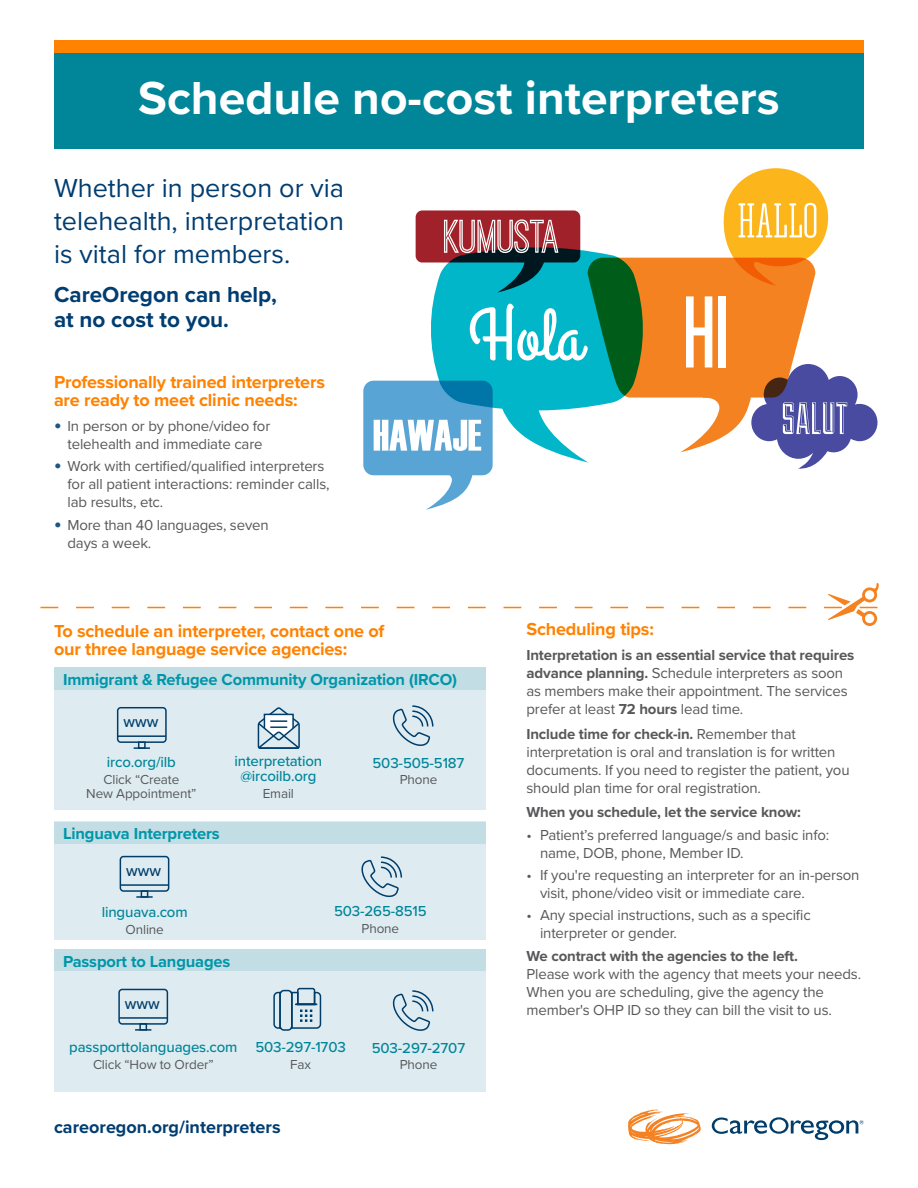
<style>
.page{position:relative;width:918px;height:1188px;background:#fff}
.page>*{position:absolute;margin:0;border:0;box-sizing:border-box;transform-origin:0 0}
.page_head_1{font:700 48px "Proxima Nova";color:#fff}
.intro_text{font:27px/33px "Proxima Nova";color:#003d71;text-align:justify}
.intro_text-bold{font:700 22.5px/25.5px "Proxima Nova";color:#003d71}
.subhead{font:700 18px/18px "Proxima Nova";letter-spacing:-.01em;color:#ff8200}
.t1{font:700 18px "Proxima Nova";color:#003d71}
.blue_subhead_2{font:700 16.5px "Proxima Nova";letter-spacing:-.01em;color:#0096a9}
.t2{font:500 16.35px "Proxima Nova";color:#003d6a;scale:.96 1}
.text{font:15px/18px "Proxima Nova";letter-spacing:-.01em;color:#57585a}
.bullet{font:15px/18px "Proxima Nova";letter-spacing:-.01em;color:#57585a}
.icon_text{font:500 15px/15px "Proxima Nova";letter-spacing:-.01em;color:#008599;text-align:center}
.text-2{font:700 15px "Proxima Nova";letter-spacing:-.01em;color:#57585a}
.icon_text2{font:13.5px/13.5px "Proxima Nova";letter-spacing:-.01em;color:#57585a;text-align:center}
.s1{font-weight:700;font-size:21px;color:#1f5581}
.s2{font-weight:700}
</style>
<div class="page">
<div style="left:54px;top:53px;width:810px;height:95px;background:#008599"></div>
<div style="left:54px;top:40px;width:810px;height:13px;background:#ff8200"></div>
<svg style="left:628px;top:1109px;width:73px;height:35px"></svg>
<svg style="left:712px;top:1117px;width:152px;height:23px"></svg>
<svg style="left:431px;top:247px;width:212px;height:216px;fill:#00b6c8"></svg>
<svg style="left:588px;top:258px;width:225px;height:194px;fill:#f58220"></svg>
<svg style="left:470px;top:304px;width:118px;height:57px"></svg>
<svg style="left:686px;top:296px;width:26px;height:72px"></svg>
<div style="left:718px;top:296px;width:8px;height:72px;background:#fff"></div>
<svg style="left:416px;top:210px;width:164px;height:83px;background:#6b6c76"></svg>
<svg style="left:724px;top:168px;width:104px;height:118px"></svg>
<svg style="left:751px;top:364px;width:127px;height:105px"></svg>
<svg style="left:363px;top:381px;width:130px;height:129px"></svg>
<div style="left:54px;top:822px;width:432px;height:118px;background:#deecf1"></div>
<div style="left:54px;top:822px;width:432px;height:21px;background:#c2dde4"></div>
<div style="left:141px;top:890px;width:7px;height:8px;border:2px solid #003d6a"></div>
<svg style="left:136px;top:896px;width:17px;height:2px"></svg>
<div style="left:120px;top:856px;width:49px;height:36px;border:2px solid #003d6a;border-radius:3px"></div>
<hr style="left:120px;top:884px;width:49px;height:2px;background:#003d6a">
<svg style="left:361px;top:856px;width:41px;height:42px"></svg>
<div style="left:54px;top:668px;width:432px;height:141px;background:#deecf1"></div>
<div style="left:54px;top:668px;width:432px;height:22px;background:#c2dde4"></div>
<div style="left:138px;top:741px;width:8px;height:8px;border:2px solid #003d6a"></div>
<svg style="left:134px;top:747px;width:16px;height:2px"></svg>
<div style="left:117px;top:707px;width:50px;height:36px;border:2px solid #003d6a;border-radius:3px"></div>
<hr style="left:118px;top:735px;width:48px;height:2px;background:#003d6a">
<svg style="left:392px;top:705px;width:42px;height:41px"></svg>
<svg style="left:257px;top:707px;width:43px;height:42px"></svg>
<div style="left:54px;top:950px;width:432px;height:142px;background:#deecf1"></div>
<div style="left:54px;top:950px;width:432px;height:21px;background:#c2dde4"></div>
<div style="left:139px;top:1023px;width:8px;height:8px;border:2px solid #003d6a"></div>
<svg style="left:135px;top:1029px;width:16px;height:2px"></svg>
<div style="left:118px;top:989px;width:50px;height:36px;border:2px solid #003d6a;border-radius:3px"></div>
<hr style="left:119px;top:1017px;width:48px;height:2px;background:#003d6a">
<svg style="left:392px;top:990px;width:42px;height:41px"></svg>
<div style="left:279px;top:990px;width:14px;height:41px;border:2px solid #003d6a;border-radius:4px"></div>
<svg style="left:273px;top:991px;width:10px;height:39px"></svg>
<svg style="left:289px;top:987px;width:33px;height:43px"></svg>
<svg style="left:40px;top:583px;width:839px;height:43px"></svg>
<p class="page_head_1" style="left:138px;top:63px;width:643px">Schedule no-cost interpreters</p>
<p class="intro_text" style="left:54px;top:170px;width:292px">Whether in person or via telehealth, interpretation is vital for members.</p>
<p class="intro_text-bold" style="left:54px;top:281px;width:225px">CareOregon can help, at no cost to you.</p>
<p class="subhead" style="left:54px;top:373px;width:272px">Professionally trained interpreters are ready to meet clinic needs:</p>
<p class="bullet" style="left:54px;top:416px;width:218px;text-align:center"><span class="s1">•</span> In person or by phone/video for telehealth and immediate care</p>
<p class="bullet" style="left:68px;top:457px;width:264px;text-indent:-14px"><span class="s1">•</span> Work with certified/qualified interpreters for all patient interactions: reminder calls, lab results, etc.</p>
<p class="bullet" style="left:68px;top:515px;width:203px;text-indent:-14px"><span class="s1">•</span> More than 40 languages, seven days a week.</p>
<p class="subhead" style="left:54px;top:622px;width:332px">To schedule an interpreter, contact one of our three language service agencies:</p>
<p class="blue_subhead_2" style="left:63px;top:667px;width:396px">Immigrant &amp; Refugee Community Organization (IRCO)</p>
<p class="t2" style="left:124px;top:709px;width:38px">www</p>
<p class="icon_text" style="left:107px;top:754px;width:70px">irco.org/ilb</p>
<p class="icon_text2" style="left:86px;top:772px;width:112px">Click “Create<br>New Appointment”</p>
<p class="blue_subhead_2" style="left:63px;top:821px;width:158px">Linguava Interpreters</p>
<p class="t2" style="left:126px;top:858px;width:38px">www</p>
<p class="icon_text" style="left:102px;top:904px;width:87px">linguava.com</p>
<p class="icon_text2" style="left:126px;top:922px;width:40px">Online</p>
<p class="icon_text" style="left:235px;top:753px;width:89px">interpretation @ircoilb.org</p>
<p class="icon_text2" style="left:263px;top:786px;width:33px">Email</p>
<p class="blue_subhead_2" style="left:63px;top:949px;width:169px">Passport to Languages</p>
<p class="t2" style="left:125px;top:991px;width:38px">www</p>
<p class="icon_text" style="left:373px;top:755px;width:93px">503-505-5187</p>
<p class="icon_text2" style="left:400px;top:773px;width:39px">Phone</p>
<p class="icon_text" style="left:334px;top:903px;width:94px">503-265-8515</p>
<p class="icon_text2" style="left:362px;top:921px;width:39px">Phone</p>
<p class="icon_text" style="left:69px;top:1039px;width:170px">passporttolanguages.com</p>
<p class="icon_text2" style="left:93px;top:1057px;width:122px">Click “How to Order”</p>
<p class="icon_text" style="left:255px;top:1039px;width:92px">503-297-1703</p>
<p class="icon_text2" style="left:290px;top:1057px;width:22px">Fax</p>
<p class="t1" style="left:54px;top:1113px;width:228px">careoregon.org/interpreters</p>
<p class="icon_text" style="left:372px;top:1039px;width:95px">503-297-2707</p>
<p class="icon_text2" style="left:400px;top:1057px;width:39px">Phone</p>
<p class="subhead" style="left:526px;top:620px;width:129px">Scheduling tips:</p>
<p class="text" style="left:526px;top:645px;width:329px"><span class="s2">Interpretation is an essential service that requires advance planning.</span> Schedule interpreters as soon as members make their appointment. The services prefer at least <span class="s2">72 hours</span> lead time.</p>
<p class="text" style="left:526px;top:724px;width:325px"><span class="s2">Include time for check-in.</span> Remember that interpretation is oral and translation is for written documents. If you need to register the patient, you should plan time for oral registration.</p>
<p class="text-2" style="left:526px;top:801px;width:276px">When you schedule, let the service know:</p>
<p class="bullet" style="left:540px;top:825px;width:291px;text-indent:-14px">• Patient’s preferred language/s and basic info: name, DOB, phone, Member ID.</p>
<p class="bullet" style="left:540px;top:865px;width:321px;text-indent:-14px">• If you're requesting an interpreter for an in-person visit, phone/video visit or immediate care.</p>
<p class="bullet" style="left:540px;top:906px;width:272px;text-indent:-14px">• Any special instructions, such as a specific interpreter or gender.</p>
<p class="text-2" style="left:526px;top:945px;width:273px">We contract with the agencies to the left.</p>
<p class="text" style="left:526px;top:964px;width:336px">Please work with the agency that meets your needs.<br>When you are scheduling, give the agency the member's OHP ID so they can bill the visit to us.</p>
</div>
